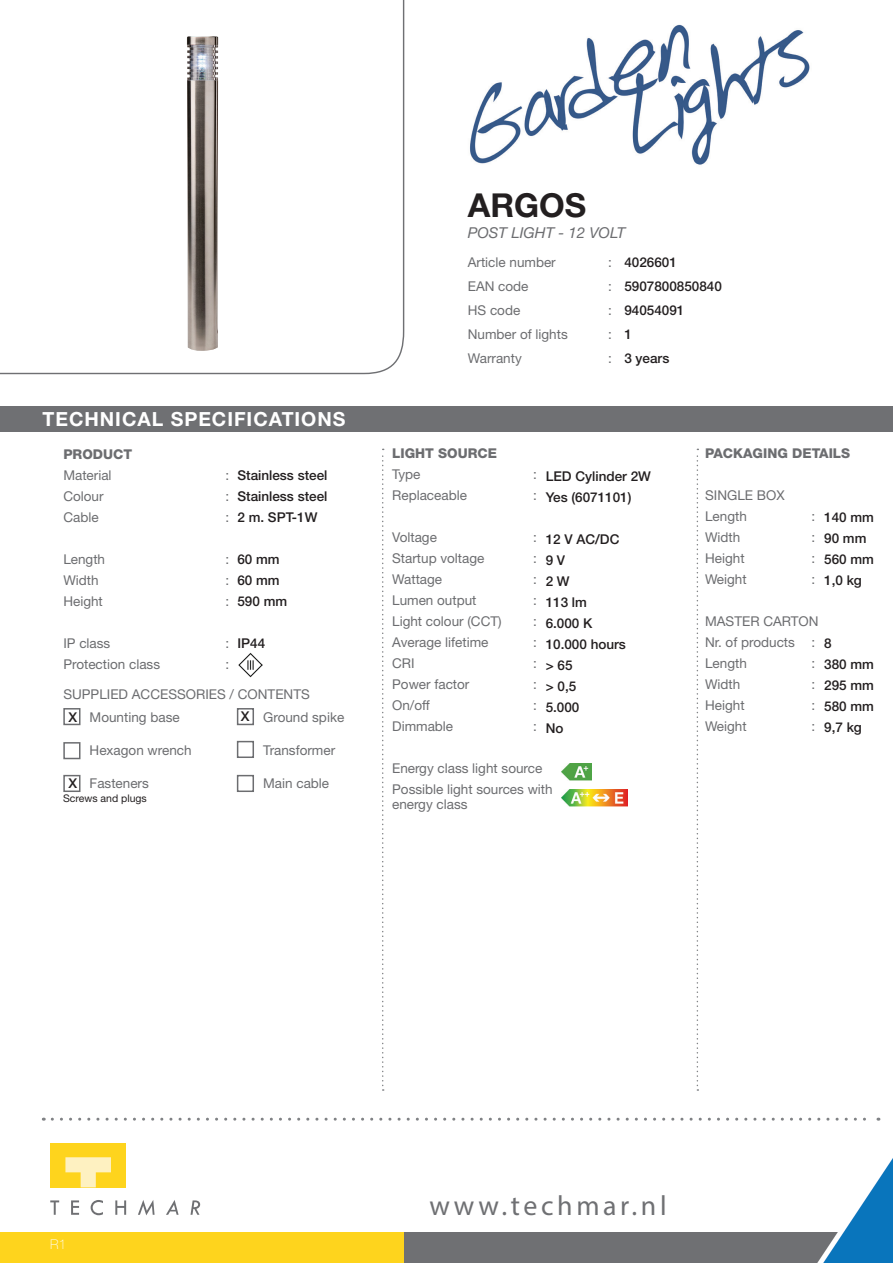
<style>
.page{position:relative;width:893px;height:1263px;background:#fff}
.page>*{position:absolute;margin:0;border:0;box-sizing:border-box;transform-origin:0 0}
.t1{font:700 33px "Helvetica Neue LT Std";color:#231f20}
.t2{font:27.9px "Myriad Pro";letter-spacing:.13em;color:#6f7073}
.t3{font:700 19.5px "Helvetica Neue LT Std";letter-spacing:.05em;color:#fff}
.t4{font:italic 15px "Helvetica Neue LT Std";color:#6c6d70}
.t5{font:13.5px/21px "Helvetica Neue LT Std";color:#6c6d70}
.t6{font:500 13.5px/21px "Helvetica Neue LT Std";color:#231f20}
.t7{font:800 13.5px "Helvetica Neue LT Std";color:#6c6d70}
.t8{font:100 13.5px "Helvetica Neue LT Std";color:#fff}
.t9{font:10.5px "Helvetica Neue LT Std";color:#231f20}
</style>
<div class="page">
<svg style="left:0;top:0;width:405px;height:375px"></svg>
<div style="left:0;top:406px;width:893px;height:26px;background:#6f7073"></div>
<svg style="left:52px;top:1118px;width:827px;height:3px"></svg>
<svg style="left:382px;top:449px;width:2px;height:642px"></svg>
<svg style="left:697px;top:449px;width:1px;height:642px"></svg>
<div style="left:404px;top:1232px;width:489px;height:31px;background:#6f7073"></div>
<div style="left:0;top:1232px;width:404px;height:31px;background:#fed41d"></div>
<svg style="left:50px;top:1200px;width:9px;height:15px"></svg>
<svg style="left:71px;top:1200px;width:8px;height:15px"></svg>
<svg style="left:115px;top:1200px;width:11px;height:15px"></svg>
<svg style="left:166px;top:1200px;width:13px;height:15px"></svg>
<svg style="left:191px;top:1200px;width:9px;height:15px"></svg>
<svg style="left:91px;top:1200px;width:12px;height:15px"></svg>
<svg style="left:138px;top:1200px;width:17px;height:15px"></svg>
<div style="left:50px;top:1143px;width:76px;height:44px;background:#fed41d"></div>
<svg style="left:65px;top:1157px;width:46px;height:30px"></svg>
<div style="left:63px;top:708px;width:17px;height:17px;border:2px solid #6c6d70"></div>
<div style="left:63px;top:742px;width:17px;height:17px;border:2px solid #6c6d70"></div>
<div style="left:63px;top:775px;width:17px;height:17px;border:2px solid #6c6d70"></div>
<div style="left:237px;top:708px;width:17px;height:17px;border:2px solid #6c6d70"></div>
<div style="left:237px;top:741px;width:17px;height:17px;border:2px solid #6c6d70"></div>
<div style="left:237px;top:775px;width:17px;height:17px;border:2px solid #6c6d70"></div>
<img style="left:238px;top:652px;width:25px;height:25px">
<img style="left:187px;top:36px;width:32px;height:315px">
<img style="left:470px;top:24px;width:340px;height:141px">
<img style="left:817px;top:1158px;width:76px;height:105px">
<img style="left:562px;top:763px;width:30px;height:17px">
<img style="left:562px;top:789px;width:66px;height:17px">
<h3 class="t3" style="left:43px;top:407px;width:304px">TECHNICAL SPECIFICATIONS</h3>
<p class="t7" style="left:63px;top:446px;width:70px">PRODUCT</p>
<p class="t5" style="left:63px;top:464px;width:50px">Material</p>
<p class="t5" style="left:225px;top:464px;width:5px">:</p>
<p class="t5" style="left:63px;top:485px;width:42px">Colour</p>
<p class="t5" style="left:225px;top:485px;width:5px">:</p>
<p class="t5" style="left:63px;top:506px;width:37px">Cable</p>
<p class="t5" style="left:225px;top:506px;width:5px">:</p>
<p class="t5" style="left:63px;top:548px;width:43px">Length</p>
<p class="t5" style="left:225px;top:548px;width:5px">:</p>
<p class="t5" style="left:63px;top:569px;width:37px">Width</p>
<p class="t5" style="left:225px;top:569px;width:5px">:</p>
<p class="t5" style="left:63px;top:590px;width:41px">Height</p>
<p class="t5" style="left:225px;top:590px;width:5px">:</p>
<p class="t5" style="left:63px;top:632px;width:48px">IP class</p>
<p class="t5" style="left:225px;top:632px;width:5px">:</p>
<p class="t5" style="left:63px;top:653px;width:98px">Protection class</p>
<p class="t5" style="left:225px;top:653px;width:5px">:</p>
<p class="t5" style="left:63px;top:683px;width:27px">Suppli</p>
<p class="t5" style="left:110px;top:683px;width:199px">ed acc essori es / contents</p>
<p class="t6" style="left:237px;top:465px;width:92px;text-align:justify">Stainless steel Stainless steel 2 m. SPT-1W</p>
<p class="t6" style="left:237px;top:549px;width:51px">60 mm<br>60 mm<br>590 mm</p>
<p class="t6" style="left:237px;top:633px;width:29px">IP44</p>
<p class="t6" style="left:68px;top:706px;width:10px">X</p>
<p class="t6" style="left:241px;top:706px;width:10px">X</p>
<p class="t5" style="left:90px;top:707px;width:92px">Mounting base</p>
<p class="t5" style="left:90px;top:740px;width:103px">Hexagon wrench</p>
<p class="t5" style="left:90px;top:773px;width:61px">Fasteners</p>
<p class="t6" style="left:68px;top:772px;width:10px">X</p>
<p class="t9" style="left:63px;top:792px;width:85px">Screws and plugs</p>
<p class="t5" style="left:263px;top:707px;width:83px">Ground spike</p>
<p class="t5" style="left:263px;top:740px;width:74px">Transformer</p>
<p class="t5" style="left:263px;top:773px;width:68px">Main cable</p>
<h1 class="t1" style="left:468px;top:185px;width:120px">ARGOS</h1>
<p class="t4" style="left:468px;top:224px;width:159px">POST LIGHT - 12 VOLT</p>
<p class="t5" style="left:468px;top:252px;width:90px">Article number</p>
<p class="t5" style="left:608px;top:252px;width:5px">:</p>
<p class="t5" style="left:468px;top:276px;width:10px">EAN</p>
<p class="t5" style="left:498px;top:276px;width:32px">code</p>
<p class="t5" style="left:608px;top:276px;width:5px">:</p>
<p class="t5" style="left:468px;top:300px;width:54px">HS code</p>
<p class="t5" style="left:608px;top:300px;width:5px">:</p>
<p class="t5" style="left:468px;top:324px;width:102px">Number of lights</p>
<p class="t5" style="left:608px;top:324px;width:5px">:</p>
<p class="t5" style="left:468px;top:348px;width:55px">Warranty</p>
<p class="t5" style="left:608px;top:348px;width:5px">:</p>
<p class="t6" style="left:624px;top:250px;width:99px;line-height:24px">4026601<br>5907800850840<br>94054091<br>1<br>3 years</p>
<p class="t7" style="left:392px;top:445px;width:66px">LIGHT SOURC</p>
<p class="t7" style="left:488px;top:445px;width:11px">E</p>
<p class="t5" style="left:392px;top:464px;width:30px">Type</p>
<p class="t5" style="left:533px;top:464px;width:5px">:</p>
<p class="t5" style="left:392px;top:485px;width:76px">Replaceable</p>
<p class="t5" style="left:533px;top:485px;width:5px">:</p>
<p class="t5" style="left:392px;top:527px;width:46px">Voltage</p>
<p class="t5" style="left:533px;top:527px;width:5px">:</p>
<p class="t5" style="left:392px;top:548px;width:94px">Startup voltage</p>
<p class="t5" style="left:533px;top:548px;width:5px">:</p>
<p class="t5" style="left:392px;top:569px;width:52px">Wattage</p>
<p class="t5" style="left:533px;top:569px;width:5px">:</p>
<p class="t5" style="left:392px;top:590px;width:86px">Lumen output</p>
<p class="t5" style="left:533px;top:590px;width:5px">:</p>
<p class="t5" style="left:392px;top:611px;width:111px">Light colour (CCT)</p>
<p class="t5" style="left:533px;top:611px;width:5px">:</p>
<p class="t5" style="left:392px;top:632px;width:98px">Average lifetime</p>
<p class="t5" style="left:533px;top:632px;width:5px">:</p>
<p class="t5" style="left:392px;top:653px;width:24px">CRI</p>
<p class="t5" style="left:533px;top:653px;width:5px">:</p>
<p class="t5" style="left:392px;top:674px;width:79px">Power factor</p>
<p class="t5" style="left:533px;top:674px;width:5px">:</p>
<p class="t5" style="left:392px;top:695px;width:39px">On/off</p>
<p class="t5" style="left:533px;top:695px;width:5px">:</p>
<p class="t5" style="left:392px;top:716px;width:63px">Dimmable</p>
<p class="t5" style="left:533px;top:716px;width:5px">:</p>
<p class="t5" style="left:392px;top:758px;width:162px">Energy class light source<br>Possible light sources with</p>
<p class="t5" style="left:392px;top:794px;width:77px">energy class</p>
<p class="t6" style="left:546px;top:465px;width:107px">LED Cylinder 2W<br>Yes (6071101)</p>
<p class="t6" style="left:546px;top:528px;width:82px">12 V AC/DC<br>9 V<br>2 W<br>113 lm<br>6.000 K<br>10.000 hours &gt; 65<br>&gt; 0,5<br>5.000<br>No</p>
<p class="t7" style="left:705px;top:445px;width:147px">PACKAGING DETAILS</p>
<p class="t5" style="left:705px;top:485px;width:81px">Si ngle box<br>Length</p>
<p class="t6" style="left:824px;top:507px;width:51px">140 mm<br>90 mm<br>560 mm<br>1,0 kg</p>
<p class="t5" style="left:811px;top:506px;width:5px">:</p>
<p class="t5" style="left:705px;top:527px;width:37px">Width</p>
<p class="t5" style="left:811px;top:527px;width:5px">:</p>
<p class="t5" style="left:705px;top:548px;width:41px">Height</p>
<p class="t5" style="left:811px;top:548px;width:5px">:</p>
<p class="t5" style="left:705px;top:569px;width:43px">Weight</p>
<p class="t5" style="left:811px;top:569px;width:5px">:</p>
<p class="t5" style="left:705px;top:611px;width:115px">Master carton<br>Nr. of products :<br>Length</p>
<p class="t6" style="left:824px;top:633px;width:51px">8<br>380 mm<br>295 mm<br>580 mm<br>9,7 kg</p>
<p class="t5" style="left:811px;top:653px;width:5px">:</p>
<p class="t5" style="left:705px;top:674px;width:37px">Width</p>
<p class="t5" style="left:811px;top:674px;width:5px">:</p>
<p class="t5" style="left:705px;top:695px;width:41px">Height</p>
<p class="t5" style="left:811px;top:695px;width:5px">:</p>
<p class="t5" style="left:705px;top:716px;width:43px">Weight</p>
<p class="t5" style="left:811px;top:716px;width:5px">:</p>
<p class="t8" style="left:50px;top:1237px;width:18px">R1</p>
<h2 class="t2" style="left:429px;top:1188px;width:239px">www.techmar.nl</h2>
</div>
